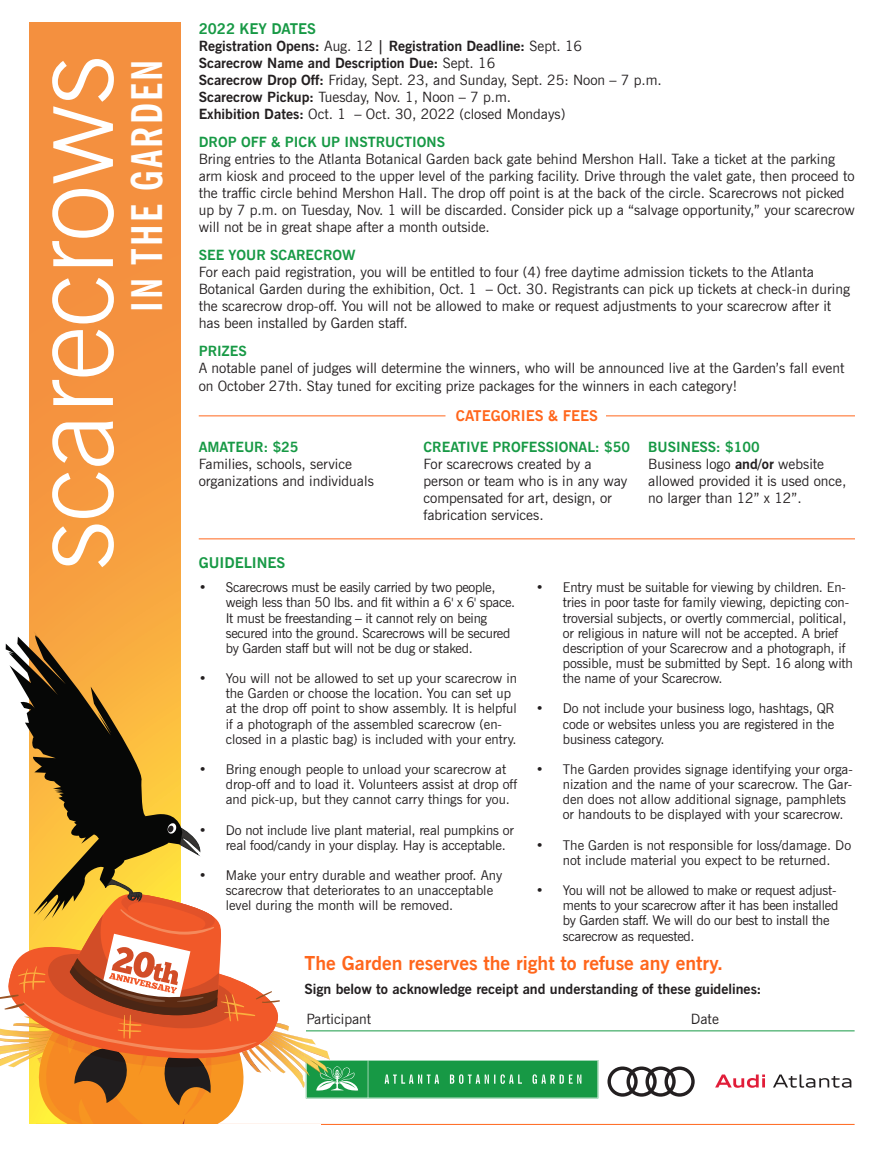
<style>
.page{position:relative;width:891px;height:1161px;background:#fff}
.page>*{position:absolute;margin:0;border:0;box-sizing:border-box;transform-origin:0 0}
.t1{font:300 114px "News Gothic BT";letter-spacing:-.01em;color:#fff}
.t2{font:700 condensed 42px "News Gothic BT";letter-spacing:.05em;color:#fff}
.t3{font:700 19.5px "News Gothic BT";color:#ff661c}
.t4{font:700 15px "News Gothic BT";color:#179945}
.t5{font:700 15px "News Gothic BT";color:#ff661c}
.t6{font:14.25px/17.1px "News Gothic BT";color:#231f20}
.t7{font:700 14.25px/17.1px "News Gothic BT";color:#231f20}
.t8{font:700 14.25px "News Gothic BT";color:#179945}
.t9{font:13.5px/15.1px "News Gothic BT";letter-spacing:-.01em;color:#231f20}
.s1{font-weight:400}
.s2{font-weight:700}
.s3{font-weight:700;color:#179945}
</style>
<div class="page">
<svg style="left:30px;top:23px;width:151px;height:608px;background:#f4953f"></svg>
<hr style="left:306px;top:1030px;width:549px;height:1px;background:#179945">
<hr style="left:199px;top:416px;width:247px;height:1px;background:#ff661c">
<hr style="left:606px;top:416px;width:249px;height:1px;background:#ff661c">
<hr style="left:199px;top:538px;width:656px;height:1px;background:#ff661c">
<hr style="left:36px;top:1124px;width:819px;height:1px;background:#ff661c">
<svg style="left:0;top:631px;width:598px;height:494px"></svg>
<svg style="left:608px;top:1067px;width:87px;height:30px"></svg>
<svg style="left:715px;top:1075px;width:50px;height:13px"></svg>
<svg style="left:773px;top:1075px;width:78px;height:13px"></svg>
<p class="t1" style="left:4px;top:570px;width:516px;rotate:-90deg">scarecrows</p>
<p class="t2" style="left:121px;top:312px;width:254px;rotate:-90deg">IN THE GARDEN</p>
<p class="t4" style="left:199px;top:19px;width:119px">2022 KEY DATES</p>
<p class="t7" style="left:199px;top:37px;width:385px">Registration Opens: <span class="s1">Aug. 12</span> | Registration Deadline: <span class="s1">Sept. 16<br></span>Scarecrow Name and Description Due: <span class="s1">Sept. 16</span></p>
<p class="t6" style="left:199px;top:71px;width:465px"><span class="s2">Scarecrow Drop Off:</span> Friday, Sept. 23, and Sunday, Sept. 25: Noon – 7 p.m.</p>
<p class="t6" style="left:199px;top:89px;width:314px"><span class="s2">Scarecrow Pickup:</span> Tuesday, Nov. 1, Noon – 7 p.m.</p>
<p class="t6" style="left:199px;top:106px;width:368px"><span class="s2">Exhibition Dates:</span> Oct. 1 – Oct. 30, 2022 (closed Mondays)</p>
<p class="t8" style="left:199px;top:133px;width:248px">DROP OFF &amp; PICK UP INSTRUCTIONS</p>
<p class="t6" style="left:199px;top:150px;width:658px">Bring entries to the Atlanta Botanical Garden back gate behind Mershon Hall. Take a ticket at the parking arm kiosk and proceed to the upper level of the parking facility. Drive through the valet gate, then proceed to the traffic circle behind Mershon Hall. The drop off point is at the back of the circle. Scarecrows not picked up by 7 p.m. on Tuesday, Nov. 1 will be discarded. Consider pick up a “salvage opportunity,” your scarecrow will not be in great shape after a month outside.</p>
<p class="t8" style="left:199px;top:246px;width:158px">SEE YOUR SCARECROW</p>
<p class="t6" style="left:199px;top:263px;width:653px">For each paid registration, you will be entitled to four (4) free daytime admission tickets to the Atlanta Botanical Garden during the exhibition, Oct. 1 – Oct. 30. Registrants can pick up tickets at check-in during the scarecrow drop-off. You will not be allowed to make or request adjustments to your scarecrow after it has been installed by Garden staff.</p>
<p class="t8" style="left:199px;top:342px;width:49px">PRIZES</p>
<p class="t6" style="left:199px;top:359px;width:647px;line-height:18px">A notable panel of judges will determine the winners, who will be announced live at the Garden’s fall event on October 27th. Stay tuned for exciting prize packages for the winners in each category!</p>
<p class="t5" style="left:456px;top:407px;width:144px">CATEGORIES &amp; FEES</p>
<p class="t8" style="left:199px;top:438px;width:101px">AMATEUR: $25</p>
<p class="t6" style="left:199px;top:455px;width:177px">Families, schools, service organizations and individuals</p>
<p class="t4" style="left:199px;top:553px;width:88px">GUIDELINES</p>
<p class="t8" style="left:423px;top:438px;width:208px">CREATIVE PROFESSIONAL: $50</p>
<p class="t6" style="left:423px;top:455px;width:206px">For scarecrows created by a person or team who is in any way compensated for art, design, or fabrication services.</p>
<p class="t6" style="left:648px;top:438px;width:200px"><span class="s3">BUSINESS: $100<br></span>Business logo <span class="s2">and/or</span> website allowed provided it is used once, no larger than 12” x 12”.</p>
<p class="t9" style="left:226px;top:580px;width:291px;text-indent:-27px">• Scarecrows must be easily carried by two people, weigh less than 50 lbs. and fit within a 6' x 6' space.<br>It must be freestanding – it cannot rely on being secured into the ground. Scarecrows will be secured by Garden staff but will not be dug or staked.</p>
<p class="t9" style="left:226px;top:671px;width:293px;text-indent:-27px">• You will not be allowed to set up your scarecrow in the Garden or choose the location. You can set up at the drop off point to show assembly. It is helpful if a photograph of the assembled scarecrow (en&shy;closed in a plastic bag) is included with your entry.</p>
<p class="t9" style="left:226px;top:761px;width:293px;text-indent:-27px">• Bring enough people to unload your scarecrow at drop-off and to load it. Volunteers assist at drop off and pick-up, but they cannot carry things for you.</p>
<p class="t9" style="left:226px;top:822px;width:290px;text-indent:-27px">• Do not include live plant material, real pumpkins or real food/candy in your display. Hay is acceptable.</p>
<p class="t9" style="left:226px;top:867px;width:278px;text-indent:-27px">• Make your entry durable and weather proof. Any scarecrow that deteriorates to an unacceptable level during the month will be removed.</p>
<p class="t9" style="left:563px;top:580px;width:292px;text-indent:-27px">• Entry must be suitable for viewing by children. En&shy;tries in poor taste for family viewing, depicting con&shy;troversial subjects, or overtly commercial, political, or religious in nature will not be accepted. A brief description of your Scarecrow and a photograph, if possible, must be submitted by Sept. 16 along with the name of your Scarecrow.</p>
<p class="t9" style="left:563px;top:701px;width:273px;text-align:justify;text-indent:-27px">• Do not include your business logo, hashtags, QR code or websites unless you are registered in the business category.</p>
<p class="t9" style="left:563px;top:761px;width:292px;text-indent:-27px">• The Garden provides signage identifying your orga&shy;nization and the name of your scarecrow. The Gar&shy;den does not allow additional signage, pamphlets or handouts to be displayed with your scarecrow.</p>
<p class="t9" style="left:536px;top:837px;width:317px;text-align:center">• The Garden is not responsible for loss/damage. Do not include material you expect to be returned.</p>
<p class="t9" style="left:563px;top:883px;width:277px;text-indent:-27px">• You will not be allowed to make or request adjust&shy;ments to your scarecrow after it has been installed by Garden staff. We will do our best to install the scarecrow as requested.</p>
<p class="t3" style="left:304px;top:952px;width:420px">The Garden reserves the right to refuse any entry.</p>
<p class="t7" style="left:304px;top:981px;width:459px">Sign below to acknowledge receipt and understanding of these guidelines:</p>
<p class="t6" style="left:306px;top:1010px;width:66px">Participant</p>
<p class="t6" style="left:691px;top:1010px;width:30px">Date</p>
</div>
